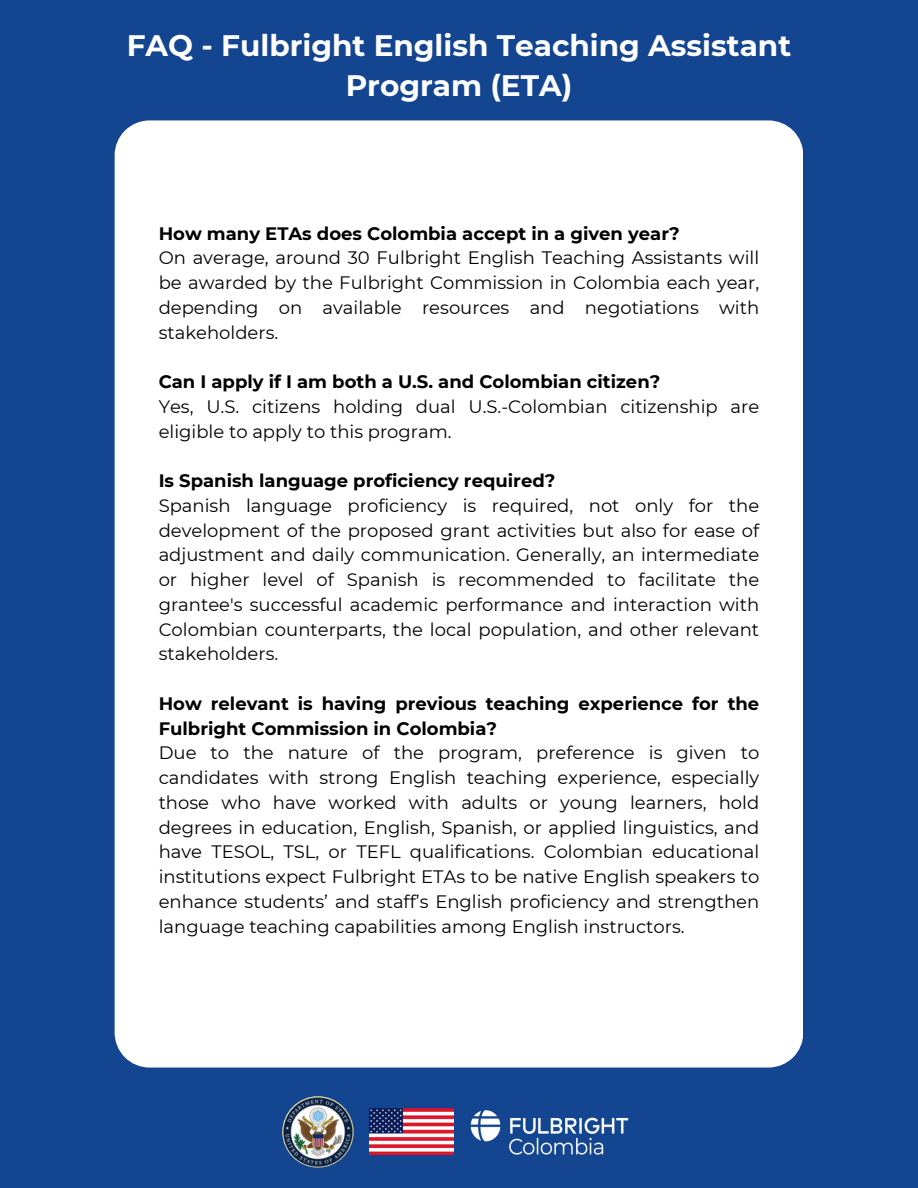
<style>
.page{position:relative;width:918px;height:1188px;background:#134590}
.page>*{position:absolute;margin:0;border:0;box-sizing:border-box;transform-origin:0 0}
.t1{font:700 29.55px/40.5px "Montserrat";color:#fff;text-align:center}
.t2{font:18px/24.8px "Montserrat";color:#000;text-align:justify}
.t3{font:700 18px/24.8px "Montserrat";color:#000}
</style>
<div class="page">
<img style="left:282px;top:1096px;width:72px;height:72px;border-radius:50%">
<img style="left:370px;top:1109px;width:83px;height:46px">
<img style="left:470px;top:1110px;width:159px;height:45px">
<div style="left:115px;top:120px;width:688px;height:947px;background:#fff"></div>
<p class="t1" style="left:127px;top:25px;width:666px">FAQ - Fulbright English Teaching Assistant<br>Program (ETA)</p>
<p class="t3" style="left:159px;top:221px;width:523px">How many ETAs does Colombia accept in a given year?</p>
<p class="t2" style="left:159px;top:246px;width:602px">On average, around 30 Fulbright English Teaching Assistants will be awarded by the Fulbright Commission in Colombia each year, depending on available resources and negotiations with stakeholders.</p>
<p class="t3" style="left:159px;top:369px;width:503px">Can I apply if I am both a U.S. and Colombian citizen?</p>
<p class="t2" style="left:159px;top:394px;width:602px">Yes, U.S. citizens holding dual U.S.-Colombian citizenship are eligible to apply to this program.</p>
<p class="t3" style="left:159px;top:468px;width:398px">Is Spanish language proficiency required?</p>
<p class="t2" style="left:159px;top:493px;width:602px">Spanish language proficiency is required, not only for the development of the proposed grant activities but also for ease of adjustment and daily communication. Generally, an intermediate or higher level of Spanish is recommended to facilitate the grantee's successful academic performance and interaction with Colombian counterparts, the local population, and other relevant stakeholders.</p>
<p class="t3" style="left:159px;top:691px;width:602px">How relevant is having previous teaching experience for the<br>Fulbright Commission in Colombia?</p>
<p class="t2" style="left:159px;top:741px;width:602px">Due to the nature of the program, preference is given to candidates with strong English teaching experience, especially those who have worked with adults or young learners, hold degrees in education, English, Spanish, or applied linguistics, and have TESOL, TSL, or TEFL qualifications. Colombian educational institutions expect Fulbright ETAs to be native English speakers to enhance students’ and staff’s English proficiency and strengthen language teaching capabilities among English instructors.</p>
</div>
